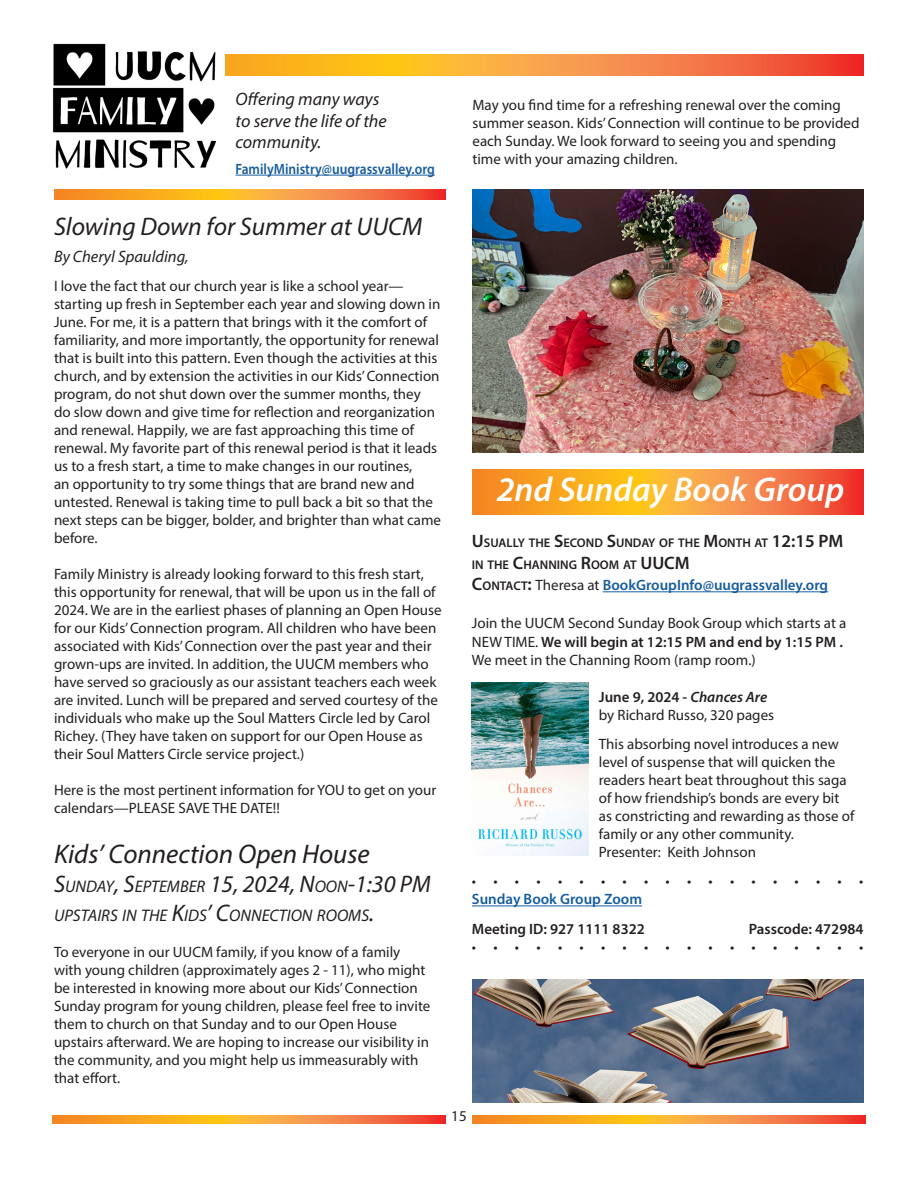
<style>
.page{position:relative;width:918px;height:1188px;background:#fff}
.page>*{position:absolute;margin:0;border:0;box-sizing:border-box;transform-origin:0 0}
.t1{font:italic 600 34.5px "Myriad Pro";color:#fff}
.headline{font:italic 27px "Myriad Pro";color:#231f20}
.headline-2{font:italic 25.5px "Myriad Pro";color:#231f20}
.Subhead_1{font:italic 24px "Myriad Pro";color:#231f20}
.Paragraph_Style_1{font:italic 18px/21.6px "Myriad Pro";color:#231f20}
.Subhead_1-2{font:italic 16.8px "Myriad Pro";color:#231f20}
.by_line{font:italic 16.5px "Myriad Pro";color:#231f20}
.Paragraph_Style_1-2{font:15px/18px "Myriad Pro";color:#231f20}
.Paragraph_Style_1-3{font:600 15px "Myriad Pro";color:#231f20}
.subhead{font:600 15px "Myriad Pro";color:#175d9e}
.Paragraph_Style_1-4{font:600 15px "Myriad Pro";color:#175d9e;scale:.9 1}
.Paragraph_Style_1-5{font:600 15px "Myriad Pro";color:#175d9e}
.subhead-2{font:600 12.6px "Myriad Pro";color:#231f20}
.s1{font-size:16.8px}
.s2{font-size:24px}
.s3{font-size:18px}
.s4{font-size:18px;color:#231f20}
.s5{font-size:12.6px;color:#231f20}
.s6{font-weight:400;color:#231f20}
.s7{font-weight:600}
.s8{font-style:italic}
</style>
<div class="page">
<svg style="left:225px;top:54px;width:639px;height:22px;background:#f79235"></svg>
<img style="left:53px;top:43px;width:163px;height:126px">
<svg style="left:52px;top:1115px;width:393px;height:8px;background:#f79230"></svg>
<svg style="left:54px;top:189px;width:392px;height:11px;background:#f79230"></svg>
<hr style="left:235px;top:175px;width:200px;height:1px;background:#175d9e">
<img style="left:473px;top:979px;width:391px;height:124px">
<svg style="left:472px;top:1115px;width:394px;height:8px;background:#f79230"></svg>
<img style="left:472px;top:189px;width:392px;height:263px">
<svg style="left:472px;top:470px;width:392px;height:45px;background:#f79230"></svg>
<hr style="left:603px;top:591px;width:225px;height:1px;background:#175d9e">
<hr style="left:472px;top:906px;width:170px;height:1px;background:#175d9e">
<img style="left:472px;top:682px;width:116px;height:173px">
<p class="Paragraph_Style_1" style="left:235px;top:88px;width:145px">Offering many ways</p>
<p class="Paragraph_Style_1" style="left:235px;top:110px;width:153px">to serve the life of the community.</p>
<p class="Paragraph_Style_1-4" style="left:235px;top:159px;width:223px">FamilyMinistry@uugrassvalley.org</p>
<p class="Paragraph_Style_1-2" style="left:472px;top:95px;width:389px">May you find time for a refreshing renewal over the coming summer season. Kids’ Connection will continue to be provided each Sunday. We look forward to seeing you and spending time with your amazing children.</p>
<p class="headline-2" style="left:54px;top:211px;width:370px">Slowing Down for Summer at UUCM</p>
<p class="by_line" style="left:54px;top:246px;width:136px">By Cheryl Spaulding,</p>
<p class="Paragraph_Style_1-2" style="left:54px;top:277px;width:389px">I love the fact that our church year is like a school year— starting up fresh in September each year and slowing down in June. For me, it is a pattern that brings with it the comfort of familiarity, and more importantly, the opportunity for renewal that is built into this pattern. Even though the activities at this church, and by extension the activities in our Kids’ Connection program, do not shut down over the summer months, they do slow down and give time for reflection and reorganization and renewal. Happily, we are fast approaching this time of renewal. My favorite part of this renewal period is that it leads us to a fresh start, a time to make changes in our routines,<br>an opportunity to try some things that are brand new and untested. Renewal is taking time to pull back a bit so that the next steps can be bigger, bolder, and brighter than what came before.</p>
<p class="Paragraph_Style_1-2" style="left:54px;top:565px;width:389px">Family Ministry is already looking forward to this fresh start, this opportunity for renewal, that will be upon us in the fall of 2024. We are in the earliest phases of planning an Open House for our Kids’ Connection program. All children who have been associated with Kids’ Connection over the past year and their grown-ups are invited. In addition, the UUCM members who have served so graciously as our assistant teachers each week are invited. Lunch will be prepared and served courtesy of the individuals who make up the Soul Matters Circle led by Carol Richey. (They have taken on support for our Open House as their Soul Matters Circle service project.)</p>
<p class="Paragraph_Style_1-2" style="left:54px;top:781px;width:384px">Here is the most pertinent information for YOU to get on your calendars—PLEASE SAVE THE DATE!!</p>
<p class="headline" style="left:54px;top:838px;width:317px">Kids’ Connection Open House</p>
<p class="Subhead_1" style="left:54px;top:869px;width:378px">S<span class="s1">UNDAY</span>, S<span class="s1">EPTEMBER</span> 15, 2024, N<span class="s1">OON</span>-1:30 PM</p>
<p class="Subhead_1-2" style="left:54px;top:905px;width:322px">UPSTAIRS IN THE <span class="s2">K</span>IDS<span class="s2">’ C</span>ONNECTION ROOMS<span class="s2">.</span></p>
<p class="Paragraph_Style_1-2" style="left:54px;top:943px;width:378px">To everyone in our UUCM family, if you know of a family with young children (approximately ages 2 - 11), who might be interested in knowing more about our Kids’ Connection Sunday program for young children, please feel free to invite them to church on that Sunday and to our Open House upstairs afterward. We are hoping to increase our visibility in the community, and you might help us immeasurably with that effort.</p>
<p class="t1" style="left:497px;top:468px;width:349px">2nd Sunday Book Group</p>
<p class="subhead-2" style="left:472px;top:535px;width:371px"><span class="s3">U</span> SUALLY THE <span class="s3">S</span>ECOND <span class="s3">S</span>UNDAY OF THE <span class="s3">M</span>ONTH AT <span class="s3">12:15 PM</span></p>
<p class="subhead-2" style="left:472px;top:556px;width:182px">IN THE <span class="s3">C</span>HANNING <span class="s3">R</span>OOM AT <span class="s3">UUCM</span></p>
<p class="subhead" style="left:472px;top:576px;width:358px"><span class="s4">C</span><span class="s5">ONTACT</span><span class="s4">:</span> <span class="s6">Theresa at</span> BookGroupInfo@uugrassvalley.org</p>
<p class="Paragraph_Style_1-2" style="left:472px;top:613px;width:376px;line-height:18.8px">Join the UUCM Second Sunday Book Group which starts at a<br>NEW TIME. <span class="s7">We will begin at 12:15 PM and end by 1:15 PM .<br></span>We meet in the Channing Room (ramp room.)</p>
<p class="Paragraph_Style_1-3" style="left:599px;top:687px;width:170px">June 9, 2024 - <span class="s8">Chances Are</span></p>
<p class="Paragraph_Style_1-2" style="left:599px;top:706px;width:177px">by Richard Russo, 320 pages</p>
<p class="Paragraph_Style_1-2" style="left:599px;top:735px;width:257px">This absorbing novel introduces a new level of suspense that will quicken the readers heart beat throughout this saga of how friendship’s bonds are every bit as constricting and rewarding as those of family or any other community.</p>
<p class="Paragraph_Style_1-2" style="left:599px;top:843px;width:159px">Presenter: Keith Johnson</p>
<p class="Paragraph_Style_1-2" style="left:472px;top:871px;width:393px">•••••••••••••••••••</p>
<p class="Paragraph_Style_1-5" style="left:472px;top:890px;width:172px">Sunday Book Group Zoom</p>
<p class="Paragraph_Style_1-3" style="left:472px;top:919px;width:174px">Meeting ID: 927 1111 8322</p>
<p class="Paragraph_Style_1-3" style="left:749px;top:919px;width:116px">Passcode: 472984</p>
<p class="Paragraph_Style_1-2" style="left:472px;top:938px;width:393px">•••••••••••••••••••</p>
<p class="Paragraph_Style_1-2" style="left:451px;top:1107px;width:17px">15</p>
</div>
